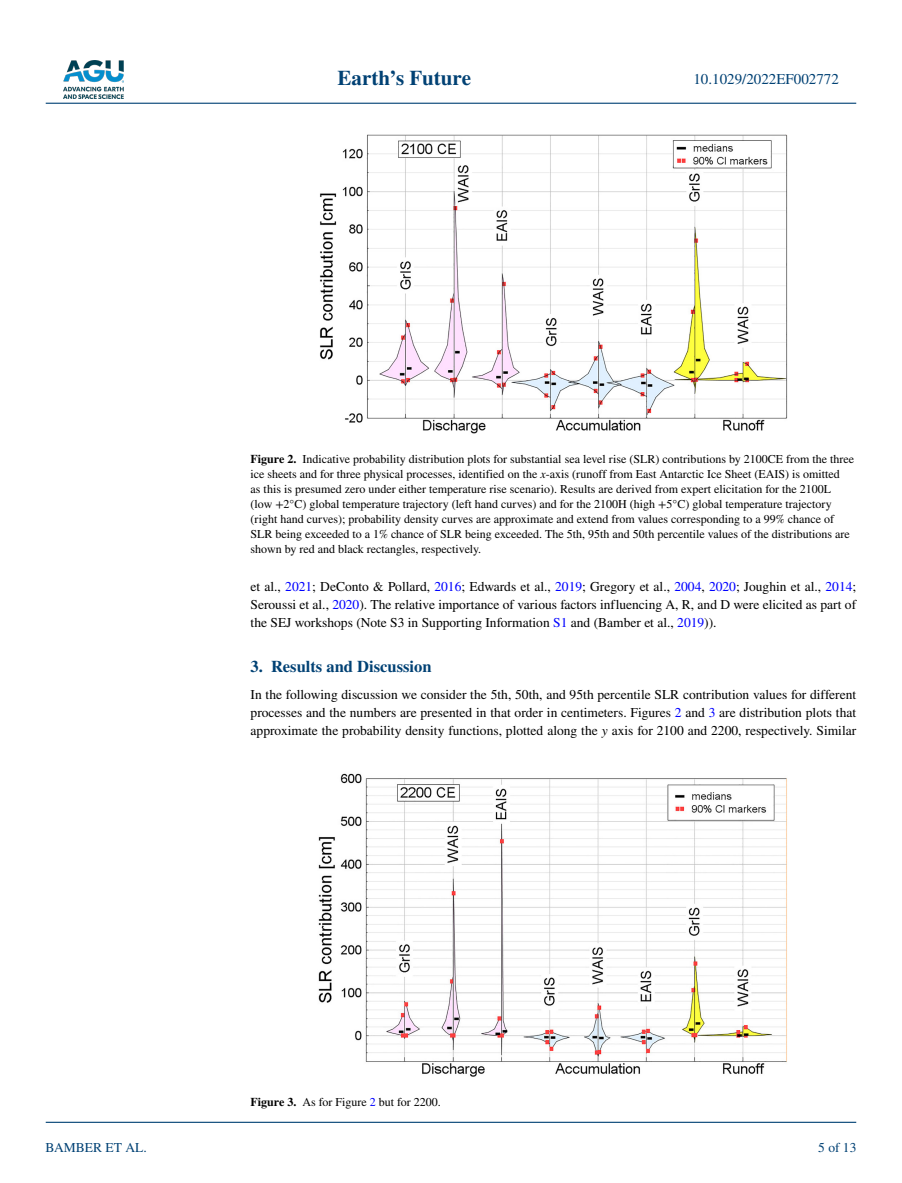
<style>
.page{position:relative;width:902px;height:1183px;background:#fff}
.page>*{position:absolute;margin:0;border:0;box-sizing:border-box;transform-origin:0 0}
.t1{font:700 21px "STIX";color:#004174}
.t2{font:700 16.5px "STIX";color:#004174}
.t3{font:15px "STIX";color:#004174}
.t4{font:13.5px/18px "STIX";color:#000;text-align:justify}
.t5{font:13.5px "STIX";color:#004174}
.t6{font:12px/15px "STIX";color:#000}
.s1{font-weight:700}
.s2{font-style:italic}
.s3{color:#00f}
</style>
<div class="page">
<img style="left:63px;top:60px;width:60px;height:39px">
<hr style="left:46px;top:103px;width:810px;height:1px;background:#004174">
<hr style="left:46px;top:1121px;width:810px;height:1px;background:#004174">
<img style="left:320px;top:134px;width:468px;height:300px">
<img style="left:318px;top:773px;width:469px;height:304px">
<h1 class="t1" style="left:337px;top:66px;width:135px">Earth’s Future</h1>
<p class="t3" style="left:693px;top:69px;width:147px">10.1029/2022EF002772</p>
<p class="t6" style="left:250px;top:452px;width:605px"><span class="s1">Figure 2.</span> Indicative probability distribution plots for substantial sea level rise (SLR) contributions by 2100CE from the three ice sheets and for three physical processes, identified on the <span class="s2">x</span>-axis (runoff from East Antarctic Ice Sheet (EAIS) is omitted<br>as this is presumed zero under either temperature rise scenario). Results are derived from expert elicitation for the 2100L (low +2°C) global temperature trajectory (left hand curves) and for the 2100H (high +5°C) global temperature trajectory (right hand curves); probability density curves are approximate and extend from values corresponding to a 99% chance of SLR being exceeded to a 1% chance of SLR being exceeded. The 5th, 95th and 50th percentile values of the distributions are shown by red and black rectangles, respectively.</p>
<p class="t4" style="left:250px;top:577px;width:607px">et al., <span class="s3">2021</span>; DeConto &amp; Pollard, <span class="s3">2016</span>; Edwards et al., <span class="s3">2019</span>; Gregory et al., <span class="s3">2004</span>, <span class="s3">2020</span>; Joughin et al., <span class="s3">2014</span>; Seroussi et al., <span class="s3">2020</span>). The relative importance of various factors influencing A, R, and D were elicited as part of the SEJ workshops (Note S3 in Supporting Information <span class="s3">S1</span> and (Bamber et al., <span class="s3">2019</span>)).</p>
<h2 class="t2" style="left:250px;top:656px;width:182px">3. Results and Discussion</h2>
<p class="t4" style="left:250px;top:685px;width:607px">In the following discussion we consider the 5th, 50th, and 95th percentile SLR contribution values for different processes and the numbers are presented in that order in centimeters. Figures <span class="s3">2</span> and <span class="s3">3</span> are distribution plots that approximate the probability density functions, plotted along the <span class="s2">y</span> axis for 2100 and 2200, respectively. Similar</p>
<p class="t5" style="left:45px;top:1138px;width:103px">BAMBER ET AL.</p>
<p class="t6" style="left:250px;top:1095px;width:191px"><span class="s1">Figure 3.</span> As for Figure <span class="s3">2</span> but for 2200.</p>
<p class="t5" style="left:818px;top:1138px;width:40px">5 of 13</p>
</div>
